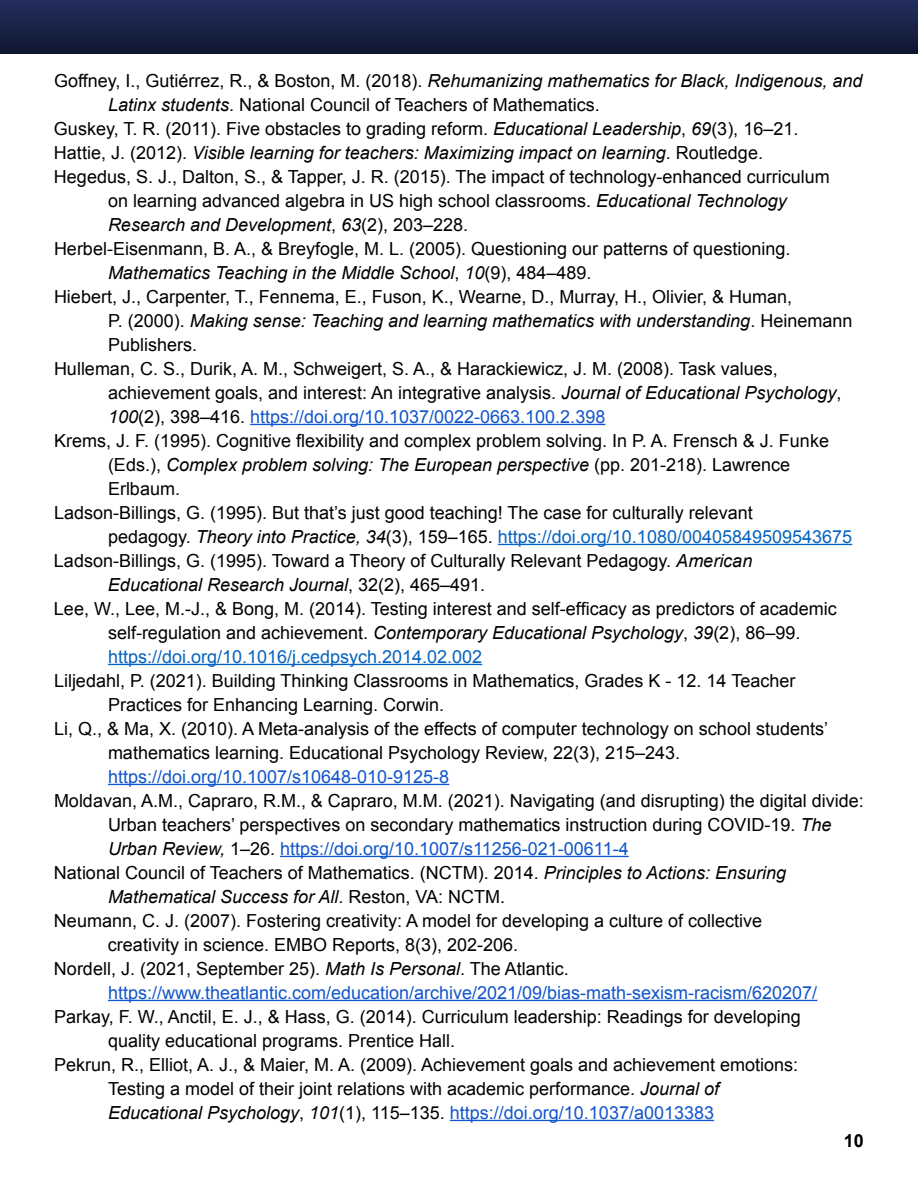
<style>
.page{position:relative;width:918px;height:1188px;background:#fff}
.page>*{position:absolute;margin:0;border:0;box-sizing:border-box;transform-origin:0 0}
.Normal1{font:18px/24px "Arial";color:#000}
.Normal1-2{font:italic 18px "Arial";color:#000}
.t1{font:18px "Arial";color:#15c}
.t2{font:18px/24px "Arial";color:#0563c1}
.t3{font:700 18px "Arial";color:#000}
.s1{font-style:normal}
.s2{font-style:italic}
.s3{font-style:italic;color:#000}
.s4{color:#000}
.s5{color:#15c}
</style>
<div class="page">
<div style="left:0;top:0;width:918px;height:54px;background:linear-gradient(to bottom,#232e5f,#0e1730)"></div>
<hr style="left:250px;top:424px;width:355px;height:1px;background:#15c">
<hr style="left:498px;top:544px;width:354px;height:1px;background:#0563c1">
<hr style="left:108px;top:664px;width:374px;height:1px;background:#0563c1">
<hr style="left:108px;top:784px;width:341px;height:1px;background:#15c">
<hr style="left:280px;top:856px;width:349px;height:1px;background:#15c">
<hr style="left:108px;top:1000px;width:709px;height:1px;background:#15c">
<hr style="left:450px;top:1120px;width:264px;height:1px;background:#15c">
<p class="Normal1-2" style="left:54px;top:69px;width:810px"><span class="s1">Goffney, I., Gutiérrez, R., &amp; Boston, M. (2018).</span> Rehumanizing mathematics for Black, Indigenous, and</p>
<p class="Normal1" style="left:108px;top:92px;width:493px"><span class="s2">Latinx students</span>. National Council of Teachers of Mathematics.</p>
<p class="Normal1" style="left:54px;top:116px;width:746px">Guskey, T. R. (2011). Five obstacles to grading reform. <span class="s2">Educational Leadership</span>, <span class="s2">69</span>(3), 16–21.</p>
<p class="Normal1-2" style="left:54px;top:141px;width:711px"><span class="s1">Hattie, J. (2012).</span> Visible learning for teachers: Maximizing impact on learning<span class="s1">. Routledge.</span></p>
<p class="Normal1" style="left:54px;top:164px;width:777px">Hegedus, S. J., Dalton, S., &amp; Tapper, J. R. (2015). The impact of technology-enhanced curriculum</p>
<p class="Normal1" style="left:108px;top:188px;width:680px">on learning advanced algebra in US high school classrooms. <span class="s2">Educational Technology</span></p>
<p class="Normal1-2" style="left:108px;top:213px;width:362px">Research and Development<span class="s1">,</span> 63<span class="s1">(2), 203–228.</span></p>
<p class="Normal1" style="left:54px;top:236px;width:738px">Herbel-Eisenmann, B. A., &amp; Breyfogle, M. L. (2005). Questioning our patterns of questioning.</p>
<p class="Normal1-2" style="left:108px;top:261px;width:485px">Mathematics Teaching in the Middle School<span class="s1">,</span> 10<span class="s1">(9), 484–489.</span></p>
<p class="Normal1" style="left:54px;top:284px;width:740px">Hiebert, J., Carpenter, T., Fennema, E., Fuson, K., Wearne, D., Murray, H., Olivier, &amp; Human,</p>
<p class="Normal1-2" style="left:108px;top:309px;width:746px"><span class="s1">P. (2000).</span> Making sense: Teaching and learning mathematics with understanding<span class="s1">. Heinemann</span></p>
<p class="Normal1" style="left:108px;top:332px;width:91px">Publishers.</p>
<p class="Normal1" style="left:54px;top:356px;width:725px">Hulleman, C. S., Durik, A. M., Schweigert, S. A., &amp; Harackiewicz, J. M. (2008). Task values,</p>
<p class="Normal1" style="left:108px;top:380px;width:735px">achievement goals, and interest: An integrative analysis. <span class="s2">Journal of Educational Psychology</span>,</p>
<p class="t1" style="left:108px;top:404px;width:499px"><span class="s3">100</span><span class="s4">(2), 398–416.</span> https://doi.org/10.1037/0022-0663.100.2.398</p>
<p class="Normal1" style="left:54px;top:428px;width:777px">Krems, J. F. (1995). Cognitive flexibility and complex problem solving. In P. A. Frensch &amp; J. Funke</p>
<p class="Normal1-2" style="left:108px;top:453px;width:684px"><span class="s1">(Eds.),</span> Complex problem solving: The European perspective <span class="s1">(pp. 201-218). Lawrence</span></p>
<p class="Normal1" style="left:108px;top:476px;width:74px">Erlbaum.</p>
<p class="Normal1" style="left:54px;top:500px;width:700px">Ladson-Billings, G. (1995). But that’s just good teaching! The case for culturally relevant</p>
<p class="t2" style="left:108px;top:524px;width:746px"><span class="s4">pedagogy.</span> <span class="s3">Theory into Practice, 34</span><span class="s4">(3), 159–165.</span> https://doi.org/10.1080/00405849509543675</p>
<p class="Normal1" style="left:54px;top:548px;width:700px">Ladson-Billings, G. (1995). Toward a Theory of Culturally Relevant Pedagogy. <span class="s2">American</span></p>
<p class="Normal1-2" style="left:108px;top:573px;width:379px">Educational Research Journal<span class="s1">, 32(2), 465–491.</span></p>
<p class="Normal1" style="left:54px;top:596px;width:784px">Lee, W., Lee, M.-J., &amp; Bong, M. (2014). Testing interest and self-efficacy as predictors of academic</p>
<p class="t2" style="left:108px;top:620px;width:694px"><span class="s4">self-regulation and achievement.</span> <span class="s3">Contemporary Educational Psychology</span><span class="s4">,</span> <span class="s3">39</span><span class="s4">(2), 86–99. </span>https://doi.org/10.1016/j.cedpsych.2014.02.002</p>
<p class="Normal1" style="left:54px;top:668px;width:743px">Liljedahl, P. (2021). Building Thinking Classrooms in Mathematics, Grades K - 12. 14 Teacher</p>
<p class="Normal1" style="left:108px;top:692px;width:338px">Practices for Enhancing Learning. Corwin.</p>
<p class="Normal1" style="left:54px;top:716px;width:776px">Li, Q., &amp; Ma, X. (2010). A Meta-analysis of the effects of computer technology on school students’</p>
<p class="Normal1" style="left:108px;top:740px;width:574px">mathematics learning. Educational Psychology Review, 22(3), 215–243. <span class="s5">https://doi.org/10.1007/s10648-010-9125-8</span></p>
<p class="Normal1" style="left:54px;top:788px;width:811px">Moldavan, A.M., Capraro, R.M., &amp; Capraro, M.M. (2021). Navigating (and disrupting) the digital divide:</p>
<p class="Normal1" style="left:108px;top:812px;width:725px">Urban teachers’ perspectives on secondary mathematics instruction during COVID‑19. <span class="s2">The</span></p>
<p class="t1" style="left:108px;top:836px;width:522px"><span class="s3">Urban Review,</span> <span class="s4">1–26.</span> https://doi.org/10.1007/s11256-021-00611-4</p>
<p class="Normal1" style="left:54px;top:860px;width:734px">National Council of Teachers of Mathematics. (NCTM). 2014. <span class="s2">Principles to Actions: Ensuring</span></p>
<p class="Normal1-2" style="left:108px;top:885px;width:399px">Mathematical Success for All<span class="s1">. Reston, VA: NCTM.</span></p>
<p class="Normal1" style="left:54px;top:908px;width:710px">Neumann, C. J. (2007). Fostering creativity: A model for developing a culture of collective</p>
<p class="Normal1" style="left:108px;top:932px;width:412px">creativity in science. EMBO Reports, 8(3), 202-206.</p>
<p class="Normal1" style="left:54px;top:956px;width:516px">Nordell, J. (2021, September 25). <span class="s2">Math Is Personal</span>. The Atlantic.</p>
<p class="t1" style="left:108px;top:980px;width:711px">https://www.theatlantic.com/education/archive/2021/09/bias-math-sexism-racism/620207/</p>
<p class="Normal1" style="left:54px;top:1004px;width:748px">Parkay, F. W., Anctil, E. J., &amp; Hass, G. (2014). Curriculum leadership: Readings for developing</p>
<p class="Normal1" style="left:108px;top:1028px;width:349px">quality educational programs. Prentice Hall.</p>
<p class="Normal1" style="left:54px;top:1052px;width:746px">Pekrun, R., Elliot, A. J., &amp; Maier, M. A. (2009). Achievement goals and achievement emotions:</p>
<p class="Normal1" style="left:108px;top:1076px;width:613px">Testing a model of their joint relations with academic performance. <span class="s2">Journal of</span></p>
<p class="t1" style="left:108px;top:1100px;width:608px"><span class="s3">Educational Psychology</span><span class="s4">,</span> <span class="s3">101</span><span class="s4">(1), 115–135.</span> https://doi.org/10.1037/a0013383</p>
<p class="t3" style="left:844px;top:1129px;width:22px">10</p>
</div>
